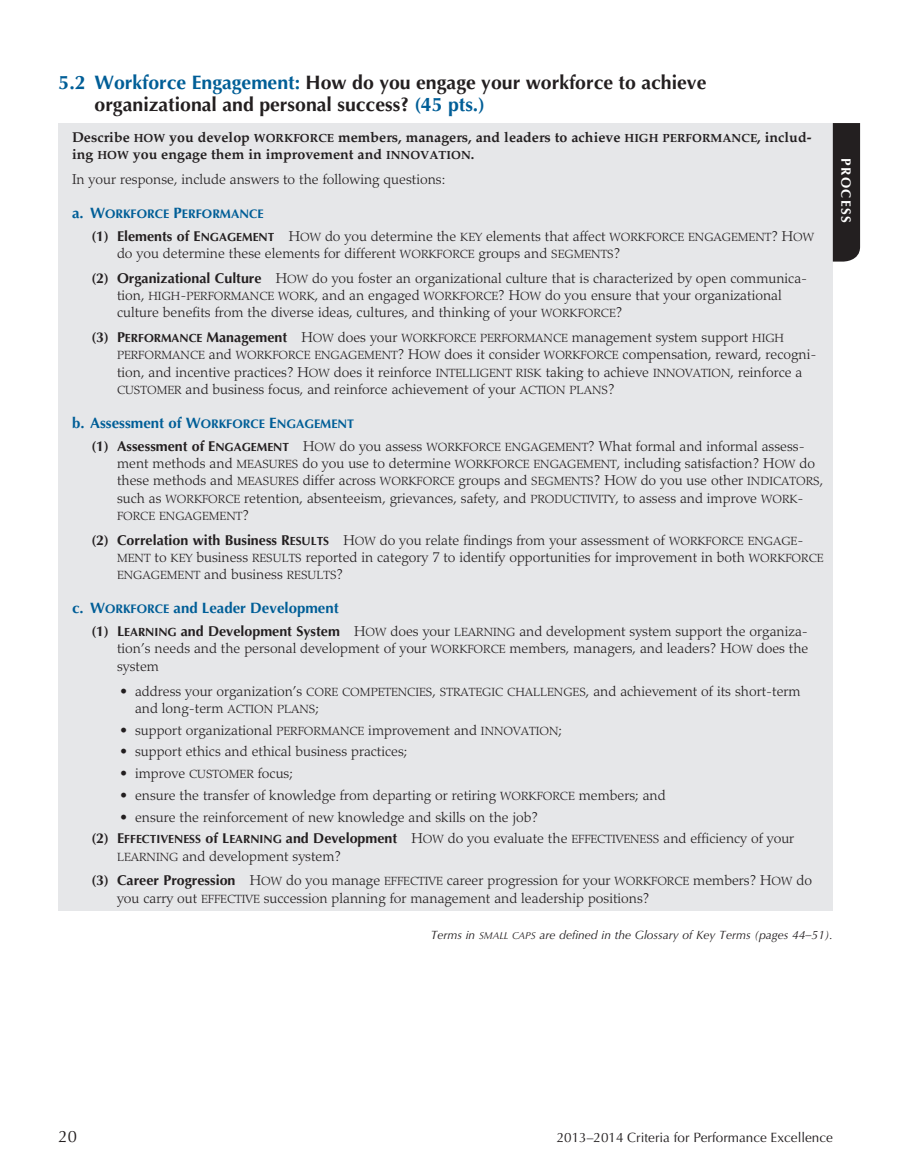
<style>
.page{position:relative;width:905px;height:1175px;background:#fff}
.page>*{position:absolute;margin:0;border:0;box-sizing:border-box;transform-origin:0 0}
.j11_Category_Subtitl{font:700 19.5px/21.8px "Optima";color:#231f20}
.t1{font:16.5px "Optima";color:#231f20}
.j13_CRIT__a_b_subhea{font:700 15px "Optima";color:#005e97}
.j14_CRIT__numbered_p{font:300 14.25px/17.2px "Palatino";color:#231f20}
.j14a_CRIT__bullets_u{font:300 14.25px/17.2px "Palatino";color:#231f20}
.j12_CRIT__bold_subse{font:700 14.25px/17.2px "Palatino";color:#231f20}
.j12_CRIT__bold_subse-2{font:300 14.25px "Palatino";color:#231f20}
.t2{font:13.5px "Optima";color:#231f20}
.j2_Text_no_ind_6_pts{font:700 13.5px "Optima";letter-spacing:.1em;color:#fff}
.j13_CRIT__a_b_subhea-2{font:12.45px "Optima Bold SC830";color:#005e97}
.j17_CRIT-Optima_ital{font:italic 12px "Optima";color:#231f20}
.j14_CRIT__numbered_p-2{font:11.85px "Palatino Light SC830";color:#231f20}
.s1{color:#005e97}
.s2{font-family:"Palatino Bold SC830";font-weight:400;font-size:11.85px}
.s3{font-family:"Palatino Bold SC830";font-weight:400}
.s4{font-family:"Optima";font-weight:700;font-size:15px}
.s5{font-size:15px}
.s6{font-family:"Optima";font-weight:700}
.s7{font-family:"Optima Bold SC830";font-weight:400}
.s8{font-family:"Optima Bold SC830";font-weight:400;font-size:11.85px}
.s9{font-family:"Palatino Light SC830";font-weight:400}
.s10{font-family:"Palatino Light SC830";font-weight:400;font-size:11.85px}
.s11{font-family:"Palatino";font-weight:300;font-size:14.25px}
.s12{font-family:"Optima Bold SC830";font-weight:400;font-size:12.45px}
.s13{font-family:"Optima Italic SC830";font-style:normal;font-size:9.9px}
</style>
<div class="page">
<div style="left:58px;top:123px;width:774px;height:787px;background:#e6e7e9"></div>
<div style="left:832px;top:123px;width:28px;height:138px;background:#231f20"></div>
<p class="j11_Category_Subtitl" style="left:94px;top:72px;width:613px;text-indent:-36px"><span class="s1">5.2 Workforce Engagement:</span> How do you engage your workforce to achieve organizational and personal success? <span class="s1">(45 pts.)</span></p>
<p class="j12_CRIT__bold_subse" style="left:72px;top:128px;width:741px">Describe <span class="s2">HOW</span> you develop <span class="s2">WORKFORCE</span> members, managers, and leaders to achieve <span class="s2">HIGH PERFORMANCE</span><span class="s3">,</span> includ&shy;ing <span class="s2">HOW</span> you engage them in improvement and <span class="s2">INNOVATION</span><span class="s3">.</span></p>
<p class="j12_CRIT__bold_subse-2" style="left:72px;top:171px;width:375px">In your response, include answers to the following questions:</p>
<p class="j13_CRIT__a_b_subhea-2" style="left:72px;top:206px;width:193px"><span class="s4">a.</span> <span class="s5">W</span>ORKFORCE <span class="s5">P</span>ERFORMANCE</p>
<p class="j14_CRIT__numbered_p" style="left:117px;top:227px;width:698px;text-indent:-26px"><span class="s6">(1) Elements of</span> <span class="s7">E</span><span class="s8">NGAG EMENT</span> <span class="s9">H</span><span class="s10">OW</span> do you determine the <span class="s10">KEY</span> elements that affect <span class="s10">WORKFORCE ENGAGEMENT</span>? <span class="s9">H</span><span class="s10">OW </span>do you determine these elements for different <span class="s10">WORKFORCE</span> groups and <span class="s10">SEGMENTS</span>?</p>
<p class="j14_CRIT__numbered_p" style="left:117px;top:269px;width:691px;text-indent:-25px"><span class="s6">(2) Organizational Culture</span> <span class="s9">H</span><span class="s10">OW</span> do you foster an organizational culture that is characterized by open communica&shy;tion, <span class="s10">HIGH</span>-<span class="s10">PERFORMANCE WORK</span>, and an engaged <span class="s10">WORKFORCE</span>? <span class="s9">H</span><span class="s10">OW</span> do you ensure that your organizational culture benefits from the diverse ideas, cultures, and thinking of your <span class="s10">WORKFORCE</span>?</p>
<p class="j14_CRIT__numbered_p" style="left:117px;top:329px;width:701px;text-indent:-26px"><span class="s6">(3)</span> <span class="s7">P</span><span class="s8">ERFORMANCE</span> <span class="s6">Management</span> <span class="s9">H</span><span class="s10">OW</span> does your <span class="s10">WORKFORCE PERFORMANCE</span> management system support <span class="s10">HIGH PERFORMANCE</span> and <span class="s10">WORKFORCE ENGAGEMENT</span>? <span class="s9">H</span><span class="s10">OW</span> does it consider <span class="s10">WORKFORCE</span> compensation, reward, recogni&shy;tion, and incentive practices? <span class="s9">H</span><span class="s10">OW</span> does it reinforce <span class="s10">INTELLIGENT RISK</span> taking to achieve <span class="s10">INNOVATION</span>, reinforce a <span class="s10">CUSTOMER</span> and business focus, and reinforce achievement of your <span class="s10">ACTION PLANS</span>?</p>
<p class="j13_CRIT__a_b_subhea-2" style="left:72px;top:416px;width:284px"><span class="s4">b. Assessment of</span> <span class="s5">W</span>ORKFORCE <span class="s5">E</span>NGAG EMENT</p>
<p class="j14_CRIT__numbered_p" style="left:117px;top:437px;width:707px;text-indent:-26px"><span class="s6">(1) Assessment of</span> <span class="s7">E</span><span class="s8">NGAG EMENT</span> <span class="s9">H</span><span class="s10">OW</span> do you assess <span class="s10">WORKFORCE ENGAGEMENT</span>? What formal and informal assess&shy;ment methods and <span class="s10">MEASURES</span> do you use to determine <span class="s10">WORKFORCE ENGAGEMENT</span><span class="s9">,</span> including satisfaction? <span class="s9">H</span><span class="s10">OW</span> do these methods and <span class="s10">MEASURES</span> differ across <span class="s10">WORKFORCE</span> groups and <span class="s10">SEGMENTS</span>? <span class="s9">H</span><span class="s10">OW</span> do you use other <span class="s10">INDICATORS</span>, such as <span class="s10">WORKFORCE</span> retention, absenteeism, grievances, safety, and <span class="s10">PRODUCTIVITY</span>, to assess and improve <span class="s10">WORK</span><span class="s9">-</span></p>
<p class="j14_CRIT__numbered_p-2" style="left:117px;top:509px;width:133px">FORCE ENGAGEMENT<span class="s11">?</span></p>
<p class="j14_CRIT__numbered_p" style="left:117px;top:531px;width:708px;text-indent:-26px"><span class="s6">(2) Correlation with Business</span> <span class="s7">R</span><span class="s8">ESULTS</span> <span class="s9">H</span><span class="s10">OW</span> do you relate findings from your assessment of <span class="s10">WORKFORCE ENGAGE</span><span class="s9">-<br></span><span class="s10">MENT</span> to <span class="s10">KEY</span> business <span class="s10">RESULTS</span> reported in category 7 to identify opportunities for improvement in both <span class="s10">WORKFORCE</span></p>
<p class="j14_CRIT__numbered_p-2" style="left:117px;top:568px;width:228px">ENGAGEMENT <span class="s11">and business</span> RESULTS<span class="s11">?</span></p>
<p class="j13_CRIT__a_b_subhea" style="left:72px;top:599px;width:268px">c. <span class="s7">W</span><span class="s12">ORKFORCE</span> and Leader Development</p>
<p class="j14_CRIT__numbered_p" style="left:117px;top:623px;width:693px;text-align:justify;text-indent:-26px"><span class="s6">(1)</span> <span class="s7">L</span><span class="s8">EARNING</span> <span class="s6">and Development System</span> <span class="s9">H</span><span class="s10">OW</span> does your <span class="s10">LEARNING</span> and development system support the organiza&shy;tion’s needs and the personal development of your <span class="s10">WORKFORCE</span> members, managers, and leaders? <span class="s9">H</span><span class="s10">OW</span> does the system</p>
<p class="j14a_CRIT__bullets_u" style="left:135px;top:682px;width:667px;text-indent:-15px">• address your organization’s <span class="s10">CORE COMPETENCIES</span>, <span class="s10">STRATEGIC CHALLENGES</span>, and achievement of its short-term and long-term <span class="s10">ACTION PLANS</span>;</p>
<p class="j14a_CRIT__bullets_u" style="left:120px;top:721px;width:443px">• support organizational <span class="s10">PERFORMANCE</span> improvement and <span class="s10">INNOVATION</span>;</p>
<p class="j14a_CRIT__bullets_u" style="left:120px;top:743px;width:289px">• support ethics and ethical business practices;</p>
<p class="j14a_CRIT__bullets_u" style="left:120px;top:764px;width:174px">• improve <span class="s10">CUSTOMER</span> focus;</p>
<p class="j14a_CRIT__bullets_u" style="left:120px;top:786px;width:547px">• ensure the transfer of knowledge from departing or retiring <span class="s10">WORKFORCE</span> members; and</p>
<p class="j14a_CRIT__bullets_u" style="left:120px;top:808px;width:419px">• ensure the reinforcement of new knowledge and skills on the job?</p>
<p class="j14_CRIT__numbered_p" style="left:117px;top:830px;width:678px;text-indent:-26px"><span class="s6">(2)</span> <span class="s7">E</span><span class="s8">FFECTIVENESS</span> <span class="s6">of</span> <span class="s7">L</span><span class="s8">EARNING</span> <span class="s6">and Development</span> <span class="s9">H</span><span class="s10">OW</span> do you evaluate the <span class="s10">EFFECTIVENESS</span> and efficiency of your<br><span class="s10">LEARNING</span> and development system?</p>
<p class="j14_CRIT__numbered_p" style="left:117px;top:872px;width:696px;text-indent:-26px"><span class="s6">(3) Career Progression</span> <span class="s9">H</span><span class="s10">OW</span> do you manage <span class="s10">EFFECTIVE</span> career progression for your <span class="s10">WORKFORCE</span> members? <span class="s9">H</span><span class="s10">OW</span> do you carry out <span class="s10">EFFECTIVE</span> succession planning for management and leadership positions?</p>
<p class="j17_CRIT-Optima_ital" style="left:431px;top:927px;width:404px">Terms in <span class="s13">SMALL CAPS</span> are defined in the Glossary of Key Terms (pages 44–51).</p>
<p class="j2_Text_no_ind_6_pts" style="left:854px;top:158px;width:66px;rotate:90deg">PROCESS</p>
<p class="t1" style="left:58px;top:1126px;width:20px">20</p>
<p class="t2" style="left:556px;top:1129px;width:278px">2013–2014 Criteria for Performance Excellence</p>
</div>
